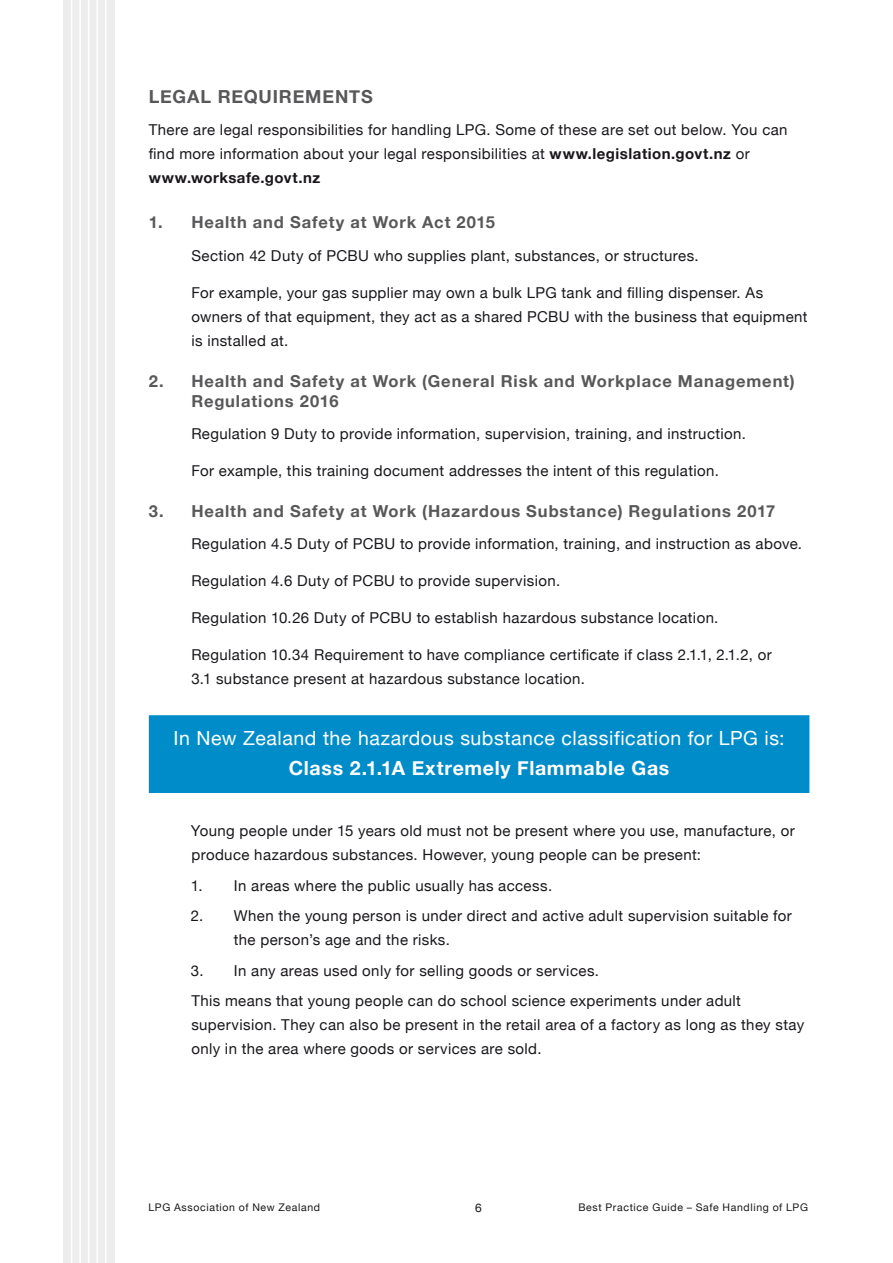
<style>
.page{position:relative;width:893px;height:1263px;background:#fff}
.page>*{position:absolute;margin:0;border:0;box-sizing:border-box;transform-origin:0 0}
.t1{font:19.5px "Helvetica Neue";letter-spacing:.03em;color:#fff}
.t2{font:700 19.5px "Helvetica Neue";letter-spacing:.035em;color:#fff}
.t3{font:700 18px "Helvetica Neue";letter-spacing:.045em;color:#58585a}
.t4{font:700 16.5px/19.8px "Helvetica Neue";letter-spacing:.055em;color:#58585a}
.t5{font:15px/24px "Helvetica Neue";letter-spacing:.025em;color:#1a171c}
.t6{font:12px "Helvetica Neue";color:#1a171c}
.t7{font:10.5px "Helvetica Neue";letter-spacing:.06em;color:#1a171c}
.s1{font-weight:700}
</style>
<div class="page">
<div style="left:64px;top:0;width:51px;height:1263px;background:#ededee"></div>
<hr style="left:71px;top:0;width:1px;height:1263px;background:#fff">
<hr style="left:79px;top:0;width:2px;height:1263px;background:#fff">
<hr style="left:88px;top:0;width:1px;height:1263px;background:#fff">
<hr style="left:96px;top:0;width:2px;height:1263px;background:#fff">
<hr style="left:105px;top:0;width:1px;height:1263px;background:#fff">
<div style="left:150px;top:716px;width:659px;height:76px;background:#008cc9"></div>
<hr style="left:149px;top:715px;width:660px;height:2px;background:#008cc9">
<hr style="left:149px;top:717px;width:1px;height:74px;background:#008cc9">
<hr style="left:149px;top:791px;width:660px;height:2px;background:#008cc9">
<p class="t3" style="left:149px;top:82px;width:225px">LEGAL REQUIREMENTS</p>
<p class="t5" style="left:149px;top:119px;width:640px">There are legal responsibilities for handling LPG. Some of these are set out below. You can find more information about your legal responsibilities at <span class="s1">www.legislation.govt.nz</span> or <span class="s1">www.worksafe.govt.nz</span></p>
<p class="t4" style="left:149px;top:213px;width:348px">1. Health and Safety at Work Act 2015</p>
<p class="t5" style="left:191px;top:244px;width:509px">Section 42 Duty of PCBU who supplies plant, substances, or structures.</p>
<p class="t5" style="left:191px;top:281px;width:618px">For example, your gas supplier may own a bulk LPG tank and filling dispenser. As owners of that equipment, they act as a shared PCBU with the business that equipment is installed at.</p>
<p class="t4" style="left:191px;top:371px;width:605px;text-indent:-43px">2. Health and Safety at Work (General Risk and Workplace Management)<br>Regulations 2016</p>
<p class="t5" style="left:191px;top:423px;width:556px">Regulation 9 Duty to provide information, supervision, training, and instruction.</p>
<p class="t5" style="left:191px;top:459px;width:529px">For example, this training document addresses the intent of this regulation.</p>
<p class="t4" style="left:149px;top:501px;width:628px">3. Health and Safety at Work (Hazardous Substance) Regulations 2017</p>
<p class="t5" style="left:191px;top:533px;width:612px">Regulation 4.5 Duty of PCBU to provide information, training, and instruction as above.</p>
<p class="t5" style="left:191px;top:570px;width:370px">Regulation 4.6 Duty of PCBU to provide supervision.</p>
<p class="t5" style="left:191px;top:606px;width:529px">Regulation 10.26 Duty of PCBU to establish hazardous substance location.</p>
<p class="t5" style="left:191px;top:643px;width:582px">Regulation 10.34 Requirement to have compliance certificate if class 2.1.1, 2.1.2, or<br>3.1 substance present at hazardous substance location.</p>
<h1 class="t1" style="left:174px;top:724px;width:612px">In New Zealand the hazardous substance classification for LPG is:</h1>
<h1 class="t2" style="left:289px;top:753px;width:382px">Class 2.1.1A Extremely Flammable Gas</h1>
<p class="t5" style="left:191px;top:820px;width:605px">Young people under 15 years old must not be present where you use, manufacture, or produce hazardous substances. However, young people can be present:</p>
<p class="t5" style="left:191px;top:874px;width:363px">1. In areas where the public usually has access.</p>
<p class="t5" style="left:234px;top:905px;width:559px;text-indent:-43px">2. When the young person is under direct and active adult supervision suitable for the person’s age and the risks.</p>
<p class="t5" style="left:191px;top:956px;width:552px;line-height:30.3px">3. In any areas used only for selling goods or services.<br>This means that young people can do school science experiments under adult</p>
<p class="t5" style="left:191px;top:1013px;width:614px">supervision. They can also be present in the retail area of a factory as long as they stay only in the area where goods or services are sold.</p>
<p class="t7" style="left:148px;top:1200px;width:173px">LPG Association of New Zealand</p>
<p class="t6" style="left:475px;top:1199px;width:8px">6</p>
<p class="t7" style="left:578px;top:1200px;width:231px">Best Practice Guide – Safe Handling of LPG</p>
</div>
